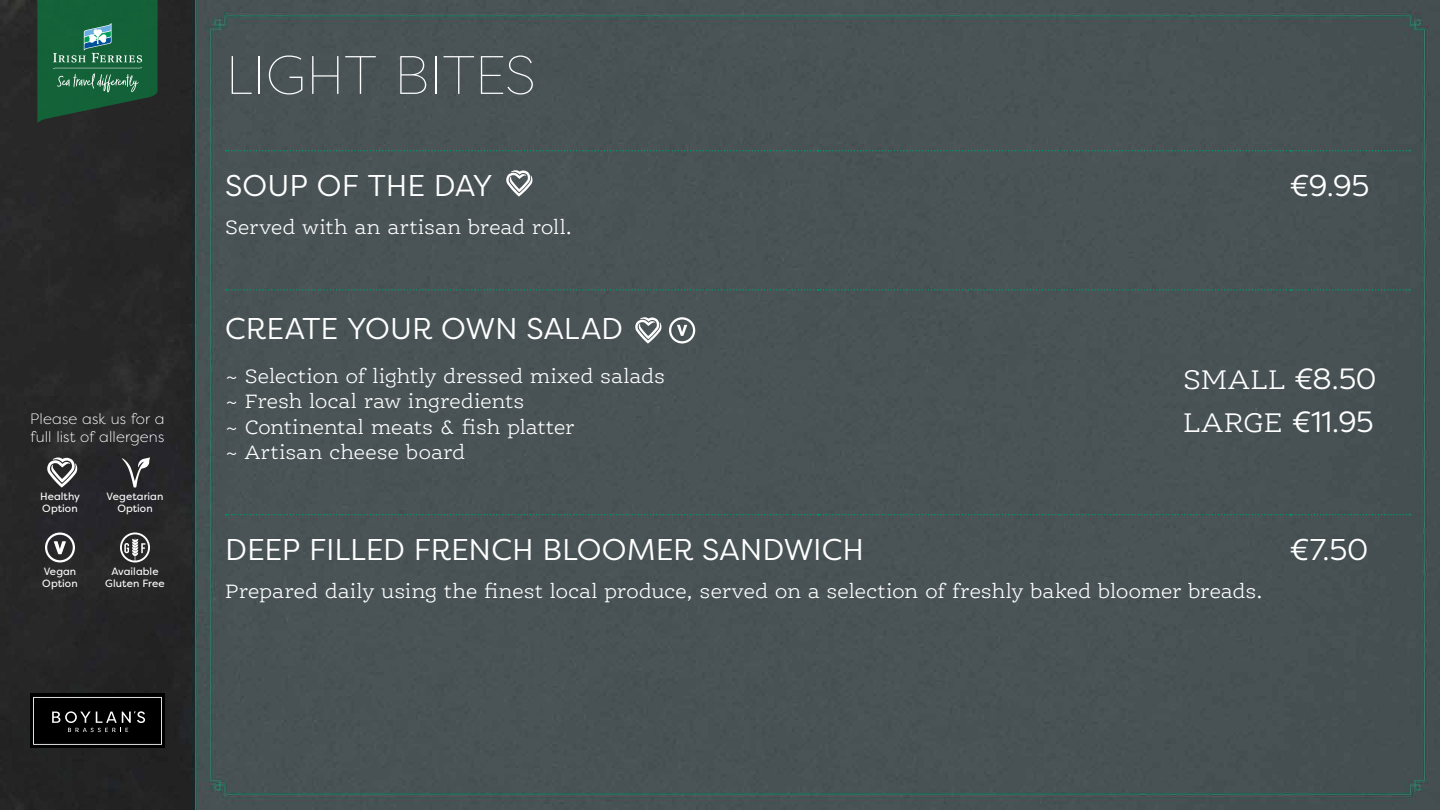
<style>
.page{position:relative;width:1440px;height:810px;background:#fff}
.page>*{position:absolute;margin:0;border:0;box-sizing:border-box;transform-origin:0 0}
.t1{font:100 54px "Filson Pro";color:#fff}
.t2{font:30px "Filson Pro";color:#fff}
.t3{font:29.25px "Filson Pro";color:#fff}
.t4{font:300 29.25px "Ernestine Pro";letter-spacing:.02em;color:#fff}
.t5{font:300 21px/25.5px "Ernestine Pro";letter-spacing:-.01em;color:#fff}
.t6{font:800 18px "Filson Pro";color:#fff}
.t7{font:300 15px/18px "Filson Pro";letter-spacing:.01em;color:#fff}
.t8{font:10.5px/12px "Filson Pro";letter-spacing:.005em;color:#fff;text-align:center}
.s1{font-family:"Filson Pro";font-weight:400}
.s2{font-family:"Ernestine Pro";font-weight:300}
</style>
<div class="page">
<img style="left:0;top:0;width:1440px;height:810px">
<svg style="left:226px;top:150px;width:1184px;height:2px;background:#356458"></svg>
<svg style="left:226px;top:289px;width:1184px;height:2px;background:#356458"></svg>
<svg style="left:226px;top:514px;width:1184px;height:1px"></svg>
<div style="left:30px;top:694px;width:135px;height:54px;background:#000"></div>
<svg style="left:33px;top:697px;width:129px;height:48px"></svg>
<svg style="left:38px;top:0;width:119px;height:123px;background:#226342"></svg>
<svg style="left:120px;top:532px;width:30px;height:31px"></svg>
<svg style="left:47px;top:458px;width:31px;height:30px"></svg>
<svg style="left:122px;top:457px;width:28px;height:31px"></svg>
<div style="left:45px;top:532px;width:30px;height:30px;border:2px solid #fff;border-radius:50%"></div>
<svg style="left:54px;top:542px;width:12px;height:12px"></svg>
<svg style="left:506px;top:170px;width:27px;height:27px"></svg>
<svg style="left:635px;top:317px;width:27px;height:27px"></svg>
<div style="left:669px;top:317px;width:26px;height:27px;border:2px solid #fff;border-radius:50%"></div>
<svg style="left:677px;top:325px;width:10px;height:11px"></svg>
<p class="t7" style="left:30px;top:410px;width:136px">Please ask us for a full list of allergens</p>
<p class="t8" style="left:40px;top:491px;width:41px;text-align:left">Healthy<br>Option</p>
<p class="t6" style="left:54px;top:537px;width:14px">V</p>
<p class="t8" style="left:42px;top:566px;width:37px;text-align:left">Vegan<br>Option</p>
<p class="t8" style="left:107px;top:491px;width:58px">Vegetarian<br>Option</p>
<p class="t8" style="left:105px;top:566px;width:61px">Available<br>Gluten Free</p>
<h1 class="t1" style="left:226px;top:41px;width:312px">LIGHT BITES</h1>
<h2 class="t2" style="left:225px;top:166px;width:269px">SOUP OF THE DAY</h2>
<h2 class="t2" style="left:1290px;top:166px;width:81px">€9.95</h2>
<p class="t5" style="left:225px;top:214px;width:349px">Served with an artisan bread roll.</p>
<h2 class="t2" style="left:225px;top:309px;width:399px">CREATE YOUR OWN SALAD</h2>
<p class="t5" style="left:225px;top:363px;width:442px">~ Selection of lightly dressed mixed salads ~ Fresh local raw ingredients<br>~ Continental meats &amp; fish platter<br>~ Artisan cheese board</p>
<h3 class="t4" style="left:1183px;top:362px;width:195px">SMALL <span class="s1">€8.50</span></h3>
<h3 class="t3" style="left:1183px;top:402px;width:192px"><span class="s2">LARGE</span> €11.95</h3>
<h2 class="t2" style="left:225px;top:529px;width:640px">DEEP FILLED FRENCH BLOOMER SANDWICH</h2>
<h2 class="t2" style="left:1290px;top:529px;width:80px">€7.50</h2>
<p class="t5" style="left:225px;top:578px;width:1039px">Prepared daily using the finest local produce, served on a selection of freshly baked bloomer breads.</p>
</div>
